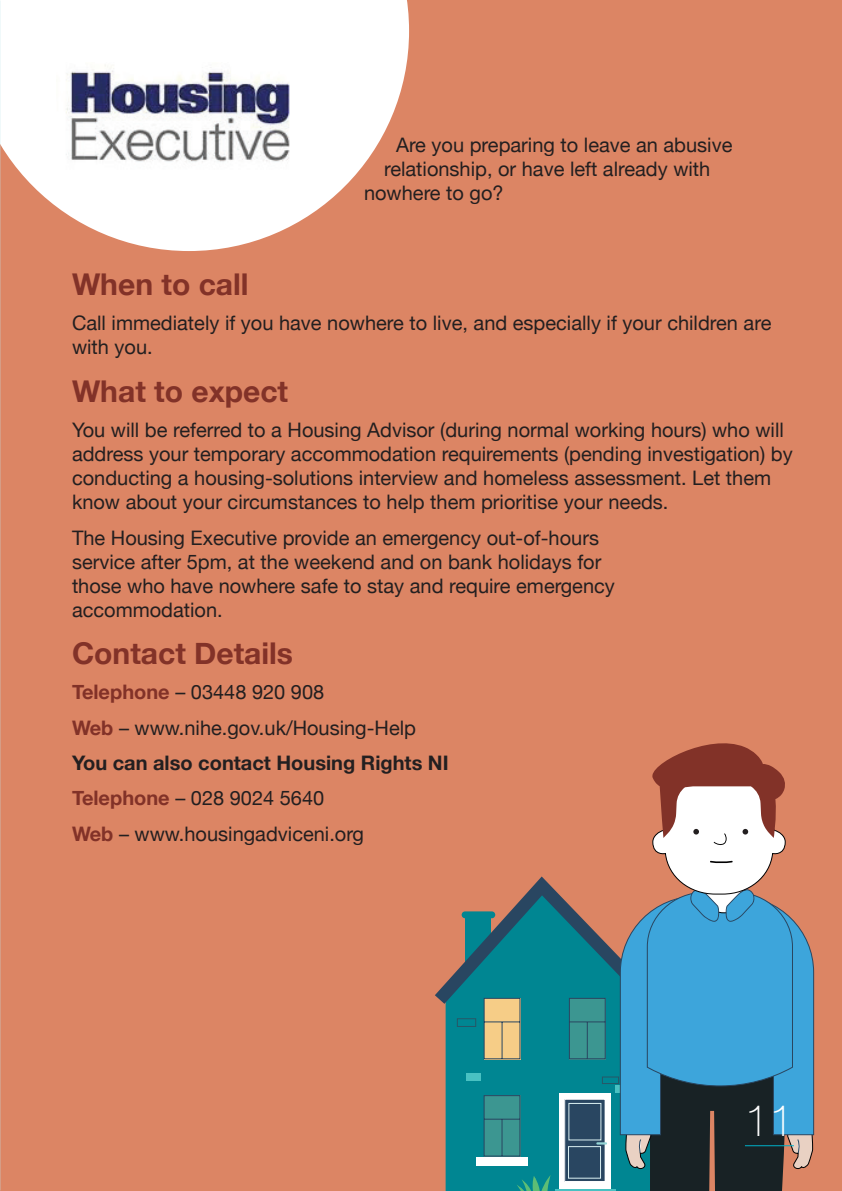
<style>
.page{position:relative;width:842px;height:1191px;background:#dc8564}
.page>*{position:absolute;margin:0;border:0;box-sizing:border-box;transform-origin:0 0}
.t1{font:100 44px "Helvetica Neue";color:#fff}
.t2{font:700 30px "Helvetica Neue";color:#823228}
.t3{font:20px/24px "Helvetica Neue";color:#231f20}
.s1{font-weight:700;color:#823228}
.s2{font-weight:700}
</style>
<div class="page">
<svg style="left:0;top:0;width:409px;height:251px;fill:#fff"></svg>
<img style="left:57px;top:63px;width:241px;height:113px">
<svg style="left:435px;top:743px;width:380px;height:448px"></svg>
<hr style="left:745px;top:1145px;width:49px;height:1px;background:#00b1c8">
<svg style="left:0;top:1104px;width:1px;height:87px"></svg>
<p class="t3" style="left:396px;top:134px;width:338px">Are you preparing to leave an abusive</p>
<p class="t3" style="left:384px;top:158px;width:328px">relationship, or have left already with</p>
<p class="t3" style="left:364px;top:182px;width:141px">nowhere to go?</p>
<h2 class="t2" style="left:72px;top:261px;width:178px">When to call</h2>
<p class="t3" style="left:72px;top:312px;width:701px">Call immediately if you have nowhere to live, and especially if your children are with you.</p>
<h2 class="t2" style="left:72px;top:367px;width:218px">What to expect</h2>
<p class="t3" style="left:72px;top:419px;width:722px">You will be referred to a Housing Advisor (during normal working hours) who will address your temporary accommodation requirements (pending investigation) by conducting a housing-solutions interview and homeless assessment. Let them know about your circumstances to help them prioritise your needs.</p>
<p class="t3" style="left:72px;top:526px;width:544px">The Housing Executive provide an emergency out-of-hours service after 5pm, at the weekend and on bank holidays for those who have nowhere safe to stay and require emergency accommodation.</p>
<h2 class="t2" style="left:72px;top:629px;width:223px">Contact Details</h2>
<p class="t3" style="left:72px;top:675px;width:378px;line-height:35.4px"><span class="s1">Telephone</span> – 03448 920 908<br><span class="s1">Web</span> – www.nihe.gov.uk/Housing-Help<br><span class="s2">You can also contact Housing Rights NI<br></span><span class="s1">Telephone</span> – 028 9024 5640<br><span class="s1">Web</span> – www.housingadviceni.org</p>
<h1 class="t1" style="left:745px;top:1086px;width:50px">11</h1>
</div>
